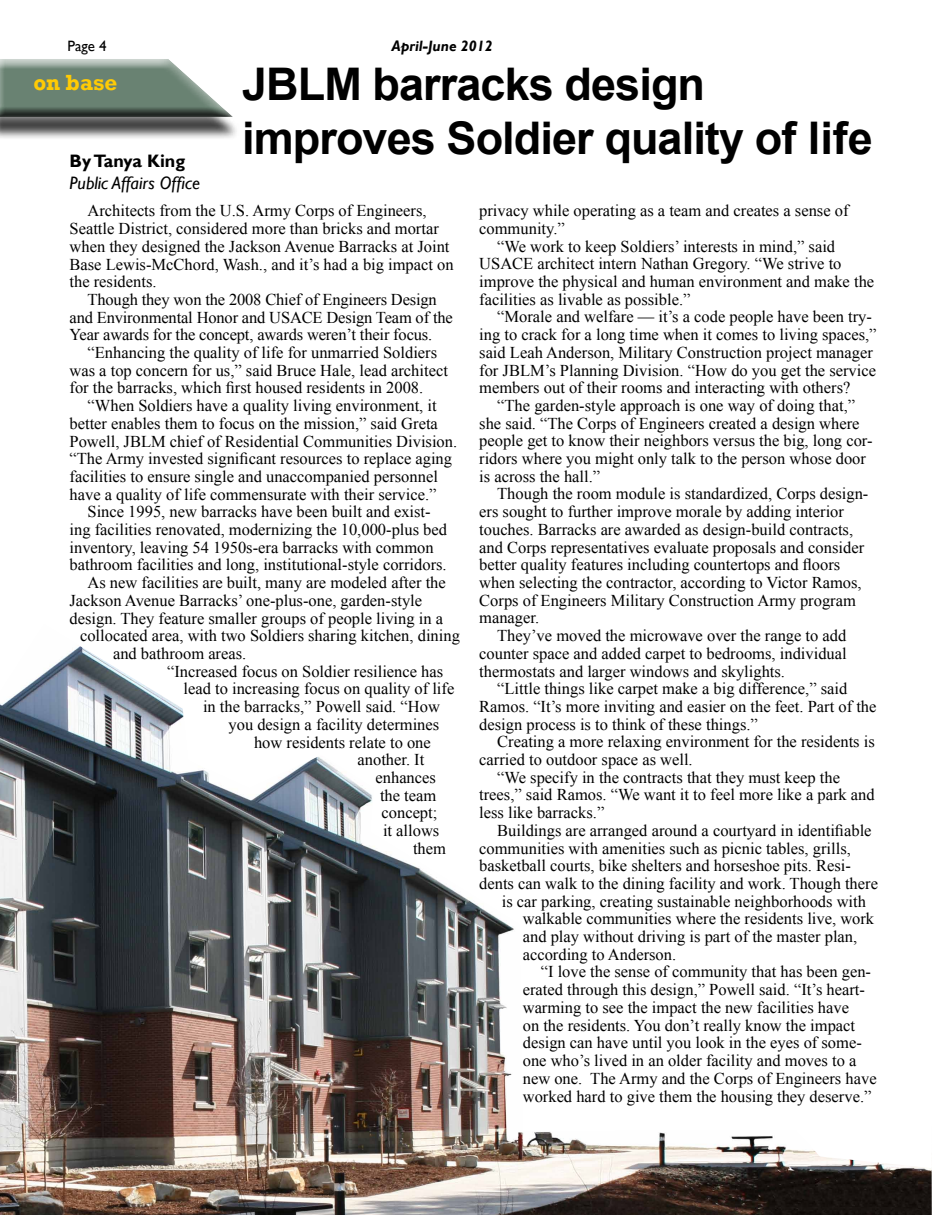
<style>
.page{position:relative;width:945px;height:1215px;background:#fff}
.page>*{position:absolute;margin:0;border:0;box-sizing:border-box;transform-origin:0 0}
.t1{font:700 45px/54px "Arial";letter-spacing:-.02em;color:#000}
.t2{font:700 22.5px "Rockwell";color:#ffcb05}
.t3{font:italic 18px "Gill Sans";color:#000}
.t4{font:700 18px "Gill Sans";color:#000}
.t5{font:16.5px/17.7px "Times New Roman";color:#000}
.t6{font:italic 700 15px "Gill Sans";color:#000}
.t7{font:15px "Gill Sans";color:#000}
</style>
<div class="page">
<div style="left:0;top:65px;width:240px;height:75px;background:#000;opacity:.75"></div>
<div style="left:0;top:49px;width:241px;height:78px;background:#fff;opacity:.75"></div>
<div style="left:0;top:56px;width:236px;height:61px;background:#fff;opacity:.75"></div>
<div style="left:0;top:106px;width:236px;height:11px;background:#000;opacity:.75"></div>
<img style="left:0;top:646px;width:932px;height:569px">
<p class="t7" style="left:68px;top:37px;width:41px">Page 4</p>
<p class="t6" style="left:392px;top:37px;width:103px">April-June 2012</p>
<h2 class="t2" style="left:33px;top:69px;width:86px">on base</h2>
<p class="t4" style="left:70px;top:151px;width:117px">By Tanya King</p>
<p class="t3" style="left:70px;top:172px;width:132px">Public Affairs Office</p>
<h1 class="t1" style="left:242px;top:59px;width:632px">JBLM barracks design improves Soldier quality of life</h1>
<p class="t5" style="left:70px;top:202px;width:386px;text-indent:18px">Architects from the U.S. Army Corps of Engineers, Seattle District, considered more than bricks and mortar when they designed the Jackson Avenue Barracks at Joint Base Lewis-McChord, Wash., and it’s had a big impact on the residents.</p>
<p class="t5" style="left:70px;top:290px;width:385px;text-indent:18px">Though they won the 2008 Chief of Engineers Design and Environmental Honor and USACE Design Team of the<br>Year awards for the concept, awards weren’t their focus.</p>
<p class="t5" style="left:70px;top:343px;width:380px;text-indent:18px">“Enhancing the quality of life for unmarried Soldiers was a top concern for us,” said Bruce Hale, lead architect for the barracks, which first housed residents in 2008.</p>
<p class="t5" style="left:88px;top:397px;width:351px">“When Soldiers have a quality living environment, it</p>
<p class="t5" style="left:70px;top:414px;width:370px">better enables them to focus on the mission,” said Greta</p>
<p class="t5" style="left:70px;top:432px;width:389px">Powell, JBLM chief of Residential Communities Division.</p>
<p class="t5" style="left:70px;top:450px;width:384px">“The Army invested significant resources to replace aging</p>
<p class="t5" style="left:70px;top:467px;width:370px">facilities to ensure single and unaccompanied personnel</p>
<p class="t5" style="left:70px;top:485px;width:369px">have a quality of life commensurate with their service.”</p>
<p class="t5" style="left:88px;top:503px;width:345px">Since 1995, new barracks have been built and exist-</p>
<p class="t5" style="left:70px;top:520px;width:379px">ing facilities renovated, modernizing the 10,000-plus bed</p>
<p class="t5" style="left:70px;top:538px;width:366px">inventory, leaving 54 1950s-era barracks with common</p>
<p class="t5" style="left:70px;top:556px;width:379px">bathroom facilities and long, institutional-style corridors.</p>
<p class="t5" style="left:88px;top:574px;width:360px">As new facilities are built, many are modeled after the</p>
<p class="t5" style="left:70px;top:591px;width:354px">Jackson Avenue Barracks’ one-plus-one, garden-style</p>
<p class="t5" style="left:70px;top:609px;width:375px">design. They feature smaller groups of people living in a</p>
<p class="t5" style="left:80px;top:627px;width:381px">collocated area, with two Soldiers sharing kitchen, dining</p>
<p class="t5" style="left:113px;top:644px;width:135px">and bathroom areas.</p>
<p class="t5" style="left:167px;top:662px;width:278px">“Increased focus on Soldier resilience has</p>
<p class="t5" style="left:184px;top:680px;width:272px">lead to increasing focus on quality of life</p>
<p class="t5" style="left:203px;top:698px;width:238px">in the barracks,” Powell said. “How</p>
<p class="t5" style="left:229px;top:715px;width:212px">you design a facility determines</p>
<p class="t5" style="left:254px;top:733px;width:178px">how residents relate to one</p>
<p class="t5" style="left:358px;top:751px;width:68px">another. It</p>
<p class="t5" style="left:376px;top:768px;width:62px">enhances</p>
<p class="t5" style="left:380px;top:786px;width:58px">the team</p>
<p class="t5" style="left:382px;top:804px;width:57px">concept;</p>
<p class="t5" style="left:383px;top:821px;width:58px">it allows</p>
<p class="t5" style="left:413px;top:839px;width:34px">them</p>
<p class="t5" style="left:479px;top:202px;width:371px">privacy while operating as a team and creates a sense of community.”</p>
<p class="t5" style="left:479px;top:237px;width:397px;text-indent:18px">“We work to keep Soldiers’ interests in mind,” said USACE architect intern Nathan Gregory. “We strive to improve the physical and human environment and make the facilities as livable as possible.”</p>
<p class="t5" style="left:479px;top:308px;width:399px;text-indent:18px">“Morale and welfare — it’s a code people have been try&shy;ing to crack for a long time when it comes to living spaces,” said Leah Anderson, Military Construction project manager for JBLM’s Planning Division. “How do you get the service members out of their rooms and interacting with others?</p>
<p class="t5" style="left:479px;top:396px;width:395px;text-indent:18px">“The garden-style approach is one way of doing that,” she said. “The Corps of Engineers created a design where people get to know their neighbors versus the big, long cor&shy;ridors where you might only talk to the person whose door is across the hall.”</p>
<p class="t5" style="left:479px;top:485px;width:391px;text-indent:18px">Though the room module is standardized, Corps design&shy;ers sought to further improve morale by adding interior touches. Barracks are awarded as design-build contracts, and Corps representatives evaluate proposals and consider better quality features including countertops and floors when selecting the contractor, according to Victor Ramos, Corps of Engineers Military Construction Army program manager.</p>
<p class="t5" style="left:479px;top:626px;width:369px;text-align:justify;text-indent:18px">They’ve moved the microwave over the range to add counter space and added carpet to bedrooms, individual thermostats and larger windows and skylights.</p>
<p class="t5" style="left:479px;top:680px;width:399px;text-indent:18px">“Little things like carpet make a big difference,” said<br>Ramos. “It’s more inviting and easier on the feet. Part of the design process is to think of these things.”</p>
<p class="t5" style="left:497px;top:733px;width:379px">Creating a more relaxing environment for the residents is</p>
<p class="t5" style="left:479px;top:750px;width:215px">carried to outdoor space as well.</p>
<p class="t5" style="left:497px;top:768px;width:344px">“We specify in the contracts that they must keep the</p>
<p class="t5" style="left:479px;top:786px;width:397px">trees,” said Ramos. “We want it to feel more like a park and</p>
<p class="t5" style="left:479px;top:804px;width:127px">less like barracks.”</p>
<p class="t5" style="left:497px;top:821px;width:376px">Buildings are arranged around a courtyard in identifiable</p>
<p class="t5" style="left:479px;top:839px;width:373px">communities with amenities such as picnic tables, grills,</p>
<p class="t5" style="left:479px;top:857px;width:373px">basketball courts, bike shelters and horseshoe pits. Resi-</p>
<p class="t5" style="left:479px;top:874px;width:400px">dents can walk to the dining facility and work. Though there</p>
<p class="t5" style="left:502px;top:892px;width:366px">is car parking, creating sustainable neighborhoods with</p>
<p class="t5" style="left:523px;top:910px;width:353px">walkable communities where the residents live, work</p>
<p class="t5" style="left:523px;top:927px;width:336px">and play without driving is part of the master plan,</p>
<p class="t5" style="left:523px;top:945px;width:155px">according to Anderson.</p>
<p class="t5" style="left:541px;top:963px;width:332px">“I love the sense of community that has been gen-</p>
<p class="t5" style="left:523px;top:981px;width:344px">erated through this design,” Powell said. “It’s heart-</p>
<p class="t5" style="left:523px;top:998px;width:328px">warming to see the impact the new facilities have</p>
<p class="t5" style="left:523px;top:1016px;width:334px">on the residents. You don’t really know the impact</p>
<p class="t5" style="left:523px;top:1034px;width:341px">design can have until you look in the eyes of some-</p>
<p class="t5" style="left:523px;top:1051px;width:335px">one who’s lived in an older facility and moves to a</p>
<p class="t5" style="left:523px;top:1069px;width:355px">new one. The Army and the Corps of Engineers have</p>
<p class="t5" style="left:523px;top:1087px;width:350px">worked hard to give them the housing they deserve.”</p>
</div>
